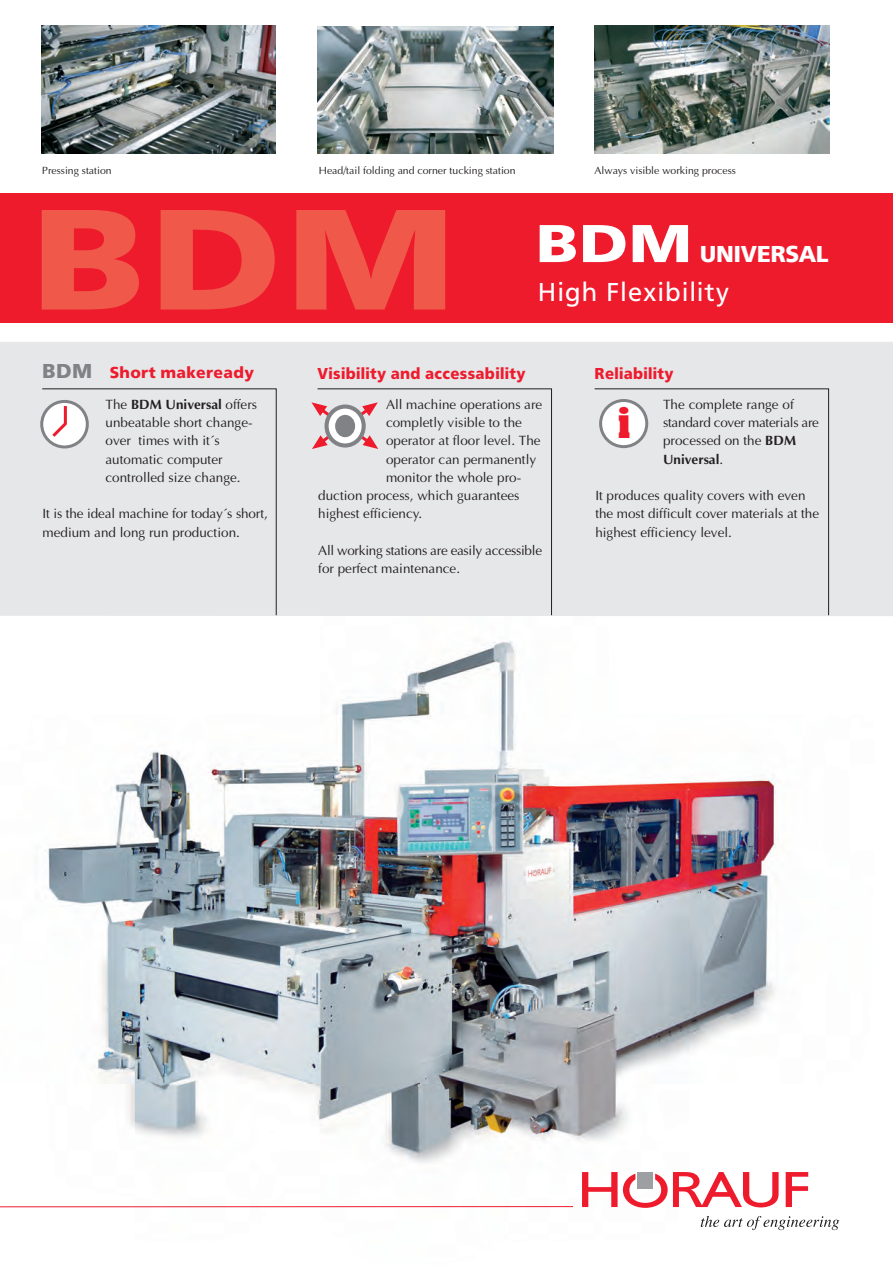
<style>
.page{position:relative;width:893px;height:1265px;background:#fff}
.page>*{position:absolute;margin:0;border:0;box-sizing:border-box;transform-origin:0 0}
.t1{font:700 149.1px "Frutus T";color:#f0594a;scale:1.2 1}
.t2{font:700 55.5px "Frutus T";color:#fff;scale:1.2 1}
.t3{font:700 36px "Aachen";color:#ee1b2d}
.t4{font:27px "Frutus T";letter-spacing:.05em;color:#fff}
.t5{font:700 24px "Frutus T";letter-spacing:-.015em;color:#fff}
.t6{font:700 16.5px "Frutus T";letter-spacing:.02em;color:#ee1b2d;scale:.95 1}
.t7{font:700 16.5px "Frutus T";letter-spacing:.02em;color:#ee1b2d}
.t8{font:13.5px/18.1px "Optima";color:#231f20}
.t9{font:13.5px/18.1px "Optima";letter-spacing:-.02em;color:#231f20}
.t10{font:10.5px "Optima";color:#231f20}
.s1{font-size:21px;color:#808285}
.s2{font-weight:700}
</style>
<div class="page">
<img style="left:45px;top:641px;width:795px;height:590px">
<svg style="left:0;top:1206px;width:573px;height:2px"></svg>
<svg style="left:582px;top:1172px;width:35px;height:35px"></svg>
<svg style="left:673px;top:1172px;width:105px;height:35px"></svg>
<svg style="left:785px;top:1172px;width:23px;height:35px"></svg>
<svg style="left:700px;top:1216px;width:139px;height:14px"></svg>
<svg style="left:623px;top:1173px;width:44px;height:35px"></svg>
<div style="left:0;top:342px;width:893px;height:274px;background:#e6e7e9"></div>
<div style="left:0;top:193px;width:893px;height:130px;background:#ee1b2d"></div>
<svg style="left:41px;top:388px;width:788px;height:228px"></svg>
<img style="left:41px;top:26px;width:235px;height:127px">
<div style="left:600px;top:400px;width:46px;height:47px;background:#fff;border-radius:50%"></div>
<div style="left:599px;top:399px;width:49px;height:49px;border:3px solid #808285;border-radius:50%"></div>
<img style="left:317px;top:26px;width:236px;height:127px">
<img style="left:594px;top:26px;width:235px;height:127px">
<svg style="left:350px;top:402px;width:28px;height:47px"></svg>
<svg style="left:311px;top:402px;width:29px;height:47px"></svg>
<svg style="left:326px;top:406px;width:37px;height:39px"></svg>
<div style="left:324px;top:404px;width:42px;height:43px;border:4px solid #808285;border-radius:50%"></div>
<div style="left:336px;top:416px;width:18px;height:20px;background:#808285;border-radius:50%"></div>
<div style="left:335px;top:415px;width:20px;height:22px;border:2px solid #808285;border-radius:50%"></div>
<div style="left:42px;top:401px;width:45px;height:46px;background:#fff;border-radius:50%"></div>
<div style="left:40px;top:400px;width:49px;height:48px;border:3px solid #808285;border-radius:50%"></div>
<svg style="left:49px;top:403px;width:19px;height:37px"></svg>
<p class="t10" style="left:42px;top:164px;width:71px">Pressing station</p>
<p class="t10" style="left:319px;top:164px;width:198px">Head/tail folding and corner tucking station</p>
<p class="t10" style="left:594px;top:164px;width:143px">Always visible working process</p>
<h1 class="t1" style="left:30px;top:173px;width:357px">BDM</h1>
<h2 class="t2" style="left:535px;top:211px;width:132px">BDM</h2>
<h3 class="t5" style="left:699px;top:240px;width:130px">UNIVERSAL</h3>
<h3 class="t4" style="left:538px;top:276px;width:192px">High Flexibility</h3>
<p class="t7" style="left:42px;top:363px;width:213px"><span class="s1">BDM</span> Short makeready</p>
<p class="t6" style="left:317px;top:364px;width:220px">Visibility and accessability</p>
<p class="t6" style="left:594px;top:364px;width:85px">Reliability</p>
<p class="t8" style="left:105px;top:395px;width:153px">The <span class="s2">BDM Universal</span> offers unbeatable short change&shy;over times with it´s automatic computer controlled size change.</p>
<p class="t8" style="left:42px;top:505px;width:227px">It is the ideal machine for today´s short, medium and long run production.</p>
<p class="t8" style="left:386px;top:395px;width:158px">All machine operations are</p>
<p class="t8" style="left:386px;top:413px;width:137px">completly visible to the</p>
<p class="t8" style="left:386px;top:432px;width:156px">operator at floor level. The</p>
<p class="t8" style="left:386px;top:450px;width:152px">operator can permanently</p>
<p class="t8" style="left:386px;top:468px;width:137px">monitor the whole pro-</p>
<p class="t8" style="left:318px;top:486px;width:203px">duction process, which guarantees</p>
<p class="t8" style="left:318px;top:505px;width:106px">highest efficiency.</p>
<p class="t9" style="left:318px;top:541px;width:225px">All working stations are easily accessible for perfect maintenance.</p>
<p class="t8" style="left:663px;top:395px;width:157px">The complete range of standard cover materials are processed on the <span class="s2">BDM<br>Universal</span>.</p>
<p class="t8" style="left:595px;top:486px;width:225px">It produces quality covers with even the most difficult cover materials at the highest efficiency level.</p>
<h3 class="t3" style="left:618px;top:397px;width:14px">i</h3>
</div>
